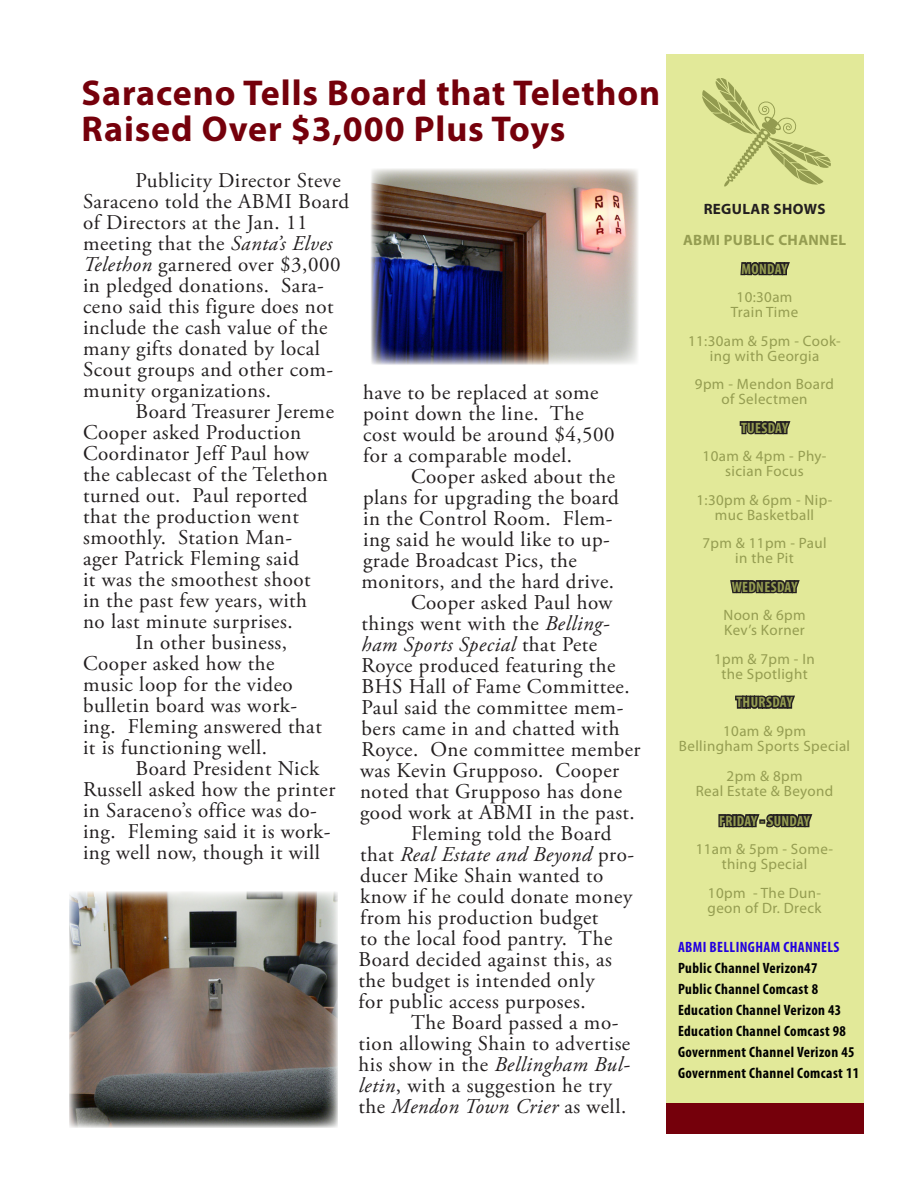
<style>
.page{position:relative;width:918px;height:1188px;background:#fff}
.page>*{position:absolute;margin:0;border:0;box-sizing:border-box;transform-origin:0 0}
.Address{font:700 36px "Myriad Pro";letter-spacing:.025em;color:#75000b}
.Address-2{font:21px/21px "Adobe Garamond Pro";letter-spacing:.025em;color:#231f20}
.Sidebar{font:15px/15px "Myriad Pro";letter-spacing:.025em;color:#959d51;text-align:center}
.Address-3{font:700 condensed 15px "Myriad Pro";letter-spacing:.025em;color:#000}
.Sidebar-2{font:700 condensed 15px "Myriad Pro";letter-spacing:.025em;color:#959d51}
.Address-4{font:700 condensed 15px "Myriad Pro";letter-spacing:.025em;color:#2200df}
.Sidebar-3{font:700 15px "Myriad Pro";letter-spacing:.025em;color:#959d51}
.Sidebar-4{font:700 15px "Myriad Pro";letter-spacing:.025em;color:#231f20}
.s1{font-style:italic}
</style>
<div class="page">
<div style="left:666px;top:54px;width:198px;height:1080px;background:#e2e999"></div>
<div style="left:666px;top:1103px;width:198px;height:31px;background:#75000b"></div>
<svg style="left:702px;top:78px;width:129px;height:198px"></svg>
<svg style="left:739px;top:421px;width:52px;height:14px"></svg>
<svg style="left:730px;top:580px;width:70px;height:129px"></svg>
<svg style="left:718px;top:814px;width:95px;height:14px"></svg>
<img style="left:371px;top:169px;width:267px;height:196px">
<img style="left:69px;top:892px;width:269px;height:236px">
<p class="Address" style="left:82px;top:69px;width:580px">Saraceno Tells Board that Telethon</p>
<p class="Address" style="left:82px;top:105px;width:485px">Raised Over $3,000 Plus Toys</p>
<p class="Address-2" style="left:83px;top:170px;width:267px;text-indent:53px">Publicity Director Steve<br>Saraceno told the ABMI Board of Directors at the Jan. 11 meeting that the <span class="s1">Santa’s Elves<br>Telethon</span> garnered over $3,000 in pledged donations. Sara&shy;ceno said this figure does not include the cash value of the many gifts donated by local<br>Scout groups and other com&shy;munity organizations.</p>
<p class="Address-2" style="left:83px;top:401px;width:252px;text-indent:53px">Board Treasurer Jereme<br>Cooper asked Production<br>Coordinator Jeff Paul how the cablecast of the Telethon turned out. Paul reported that the production went smoothly. Station Man-<br>ager Patrick Fleming said<br>it was the smoothest shoot<br>in the past few years, with no last minute surprises.</p>
<p class="Address-2" style="left:83px;top:632px;width:240px;text-indent:53px">In other business,<br>Cooper asked how the music loop for the video bulletin board was work&shy;ing. Fleming answered that it is functioning well.</p>
<p class="Address-2" style="left:83px;top:758px;width:254px;text-indent:53px">Board President Nick<br>Russell asked how the printer in Saraceno’s office was do&shy;ing. Fleming said it is work&shy;ing well now, though it will</p>
<p class="Address-2" style="left:363px;top:383px;width:253px">have to be replaced at some point down the line. The cost would be around $4,500 for a comparable model.</p>
<p class="Address-2" style="left:362px;top:467px;width:259px;text-indent:50px">Cooper asked about the plans for upgrading the board in the Control Room. Flem&shy;ing said he would like to up&shy;grade Broadcast Pics, the monitors, and the hard drive.</p>
<p class="Address-2" style="left:360px;top:593px;width:282px;text-indent:51px">Cooper asked Paul how things went with the <span class="s1">Belling&shy;ham Sports Special</span> that Pete<br>Royce produced featuring the<br>BHS Hall of Fame Committee.<br>Paul said the committee mem&shy;bers came in and chatted with<br>Royce. One committee member was Kevin Grupposo. Cooper noted that Grupposo has done good work at ABMI in the past.</p>
<p class="Address-2" style="left:359px;top:824px;width:277px;text-indent:53px">Fleming told the Board that <span class="s1">Real Estate and Beyond</span> pro&shy;ducer Mike Shain wanted to know if he could donate money from his production budget<br>to the local food pantry. The<br>Board decided against this, as the budget is intended only<br>for public access purposes.</p>
<p class="Address-2" style="left:359px;top:1013px;width:273px;text-indent:53px">The Board passed a mo&shy;tion allowing Shain to advertise his show in the <span class="s1">Bellingham Bul&shy;letin</span>, with a suggestion he try the <span class="s1">Mendon Town Crier</span> as well.</p>
<p class="Sidebar-4" style="left:704px;top:199px;width:123px">REGULAR SHOWS</p>
<p class="Sidebar-3" style="left:683px;top:230px;width:165px">ABMI PUBLIC CHANNEL</p>
<p class="Sidebar-2" style="left:742px;top:259px;width:48px">MONDAY</p>
<p class="Sidebar" style="left:731px;top:289px;width:69px">10:30am<br>Train Time</p>
<p class="Sidebar" style="left:688px;top:333px;width:154px">11:30am &amp; 5pm - Cook&shy;ing with Georgia</p>
<p class="Sidebar" style="left:695px;top:376px;width:141px">9pm - Mendon Board of Selectmen</p>
<p class="Sidebar-2" style="left:741px;top:418px;width:49px">TUESDAY</p>
<p class="Sidebar" style="left:703px;top:448px;width:125px">10am &amp; 4pm - Phy&shy;sician Focus</p>
<p class="Sidebar" style="left:697px;top:492px;width:138px">1:30pm &amp; 6pm - Nip&shy;muc Basketball</p>
<p class="Sidebar" style="left:702px;top:535px;width:126px">7pm &amp; 11pm - Paul in the Pit</p>
<p class="Sidebar-2" style="left:732px;top:577px;width:67px">WEDNESDAY</p>
<p class="Sidebar" style="left:723px;top:607px;width:84px;text-align:left">Noon &amp; 6pm<br>Kev’s Korner</p>
<p class="Sidebar" style="left:714px;top:651px;width:102px">1pm &amp; 7pm - In the Spotlight</p>
<p class="Sidebar-2" style="left:736px;top:693px;width:58px">THURSDAY</p>
<p class="Sidebar" style="left:723px;top:723px;width:84px">10am &amp; 9pm</p>
<p class="Sidebar" style="left:679px;top:738px;width:173px">Bellingham Sports Special</p>
<p class="Sidebar" style="left:727px;top:768px;width:77px">2pm &amp; 8pm</p>
<p class="Sidebar" style="left:696px;top:783px;width:139px">Real Estate &amp; Beyond</p>
<p class="Sidebar-2" style="left:719px;top:811px;width:92px">FRIDAY - SUNDAY</p>
<p class="Sidebar" style="left:696px;top:841px;width:139px">11am &amp; 5pm - Some&shy;thing Special</p>
<p class="Sidebar" style="left:708px;top:885px;width:115px;text-align:left">10pm - The Dun&shy;geon of Dr. Dreck</p>
<p class="Address-4" style="left:678px;top:937px;width:163px">ABMI BELLINGHAM CHANNELS</p>
<p class="Address-3" style="left:678px;top:958px;width:141px">Public Channel Verizon47</p>
<p class="Address-3" style="left:678px;top:979px;width:142px">Public Channel Comcast 8</p>
<p class="Address-3" style="left:678px;top:1000px;width:165px">Education Channel Verizon 43</p>
<p class="Address-3" style="left:678px;top:1021px;width:169px">Education Channel Comcast 98</p>
<p class="Address-3" style="left:678px;top:1042px;width:178px">Government Channel Verizon 45</p>
<p class="Address-3" style="left:678px;top:1063px;width:183px">Government Channel Comcast 11</p>
</div>
